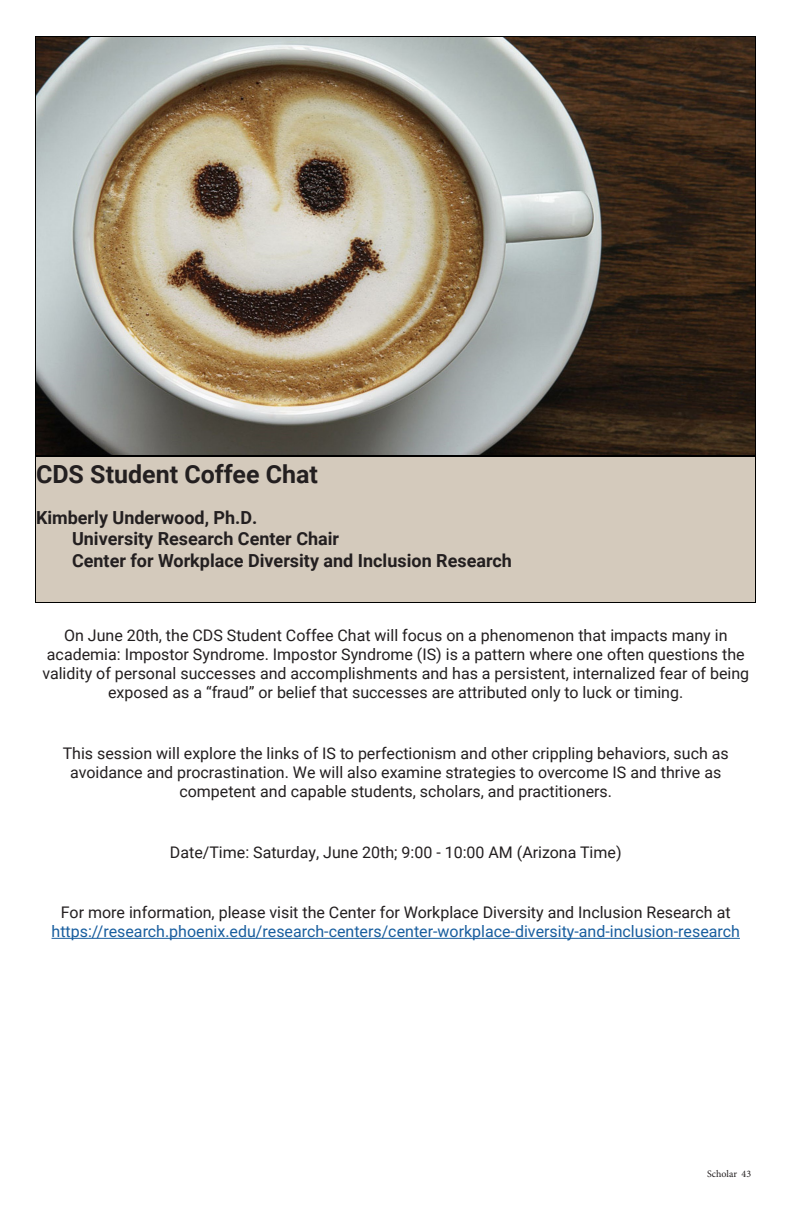
<style>
.page{position:relative;width:792px;height:1224px;background:#fff}
.page>*{position:absolute;margin:0;border:0;box-sizing:border-box;transform-origin:0 0}
.Body_Titles{font:700 25px "Roboto";letter-spacing:-.005em;color:#231f20}
.t1{font:700 18px "Roboto";color:#231f20}
.TOC_title{font:16px/19.2px "Roboto";color:#231f20;text-align:center}
.TOC_title-2{font:16px/19.2px "Roboto";color:#175d9e;text-align:center}
.t2{font:10px "Minion Pro";letter-spacing:-.005em;color:#231f20}
.s1{color:#231f20}
</style>
<div class="page">
<hr style="left:52px;top:938px;width:688px;height:1px;background:#175d9e">
<div style="left:36px;top:456px;width:720px;height:146px;background:#d4cabc"></div>
<div style="left:35px;top:456px;width:721px;height:147px;border:1px solid #000"></div>
<img style="left:37px;top:38px;width:717px;height:416px">
<p class="Body_Titles" style="left:36px;top:457px;width:283px">CDS Student Coffee Chat</p>
<p class="t1" style="left:36px;top:505px;width:223px">Kimberly Underwood, Ph.D.</p>
<p class="t1" style="left:72px;top:526px;width:269px">University Research Center Chair</p>
<p class="t1" style="left:72px;top:548px;width:441px">Center for Workplace Diversity and Inclusion Research</p>
<p class="TOC_title" style="left:42px;top:625px;width:708px">On June 20th, the CDS Student Coffee Chat will focus on a phenomenon that impacts many in academia: Impostor Syndrome. Impostor Syndrome (IS) is a pattern where one often questions the validity of personal successes and accomplishments and has a persistent, internalized fear of being exposed as a “fraud” or belief that successes are attributed only to luck or timing.</p>
<p class="TOC_title" style="left:63px;top:743px;width:668px">This session will explore the links of IS to perfectionism and other crippling behaviors, such as avoidance and procrastination. We will also examine strategies to overcome IS and thrive as competent and capable students, scholars, and practitioners.</p>
<p class="TOC_title" style="left:170px;top:842px;width:453px">Date/Time: Saturday, June 20th; 9:00 - 10:00 AM (Arizona Time)</p>
<p class="TOC_title-2" style="left:52px;top:902px;width:690px"><span class="s1">For more information, please visit the Center for Workplace Diversity and Inclusion Research at </span>https://research.phoenix.edu/research-centers/center-workplace-diversity-and-inclusion-research</p>
<p class="t2" style="left:707px;top:1167px;width:46px">Scholar 43</p>
</div>
